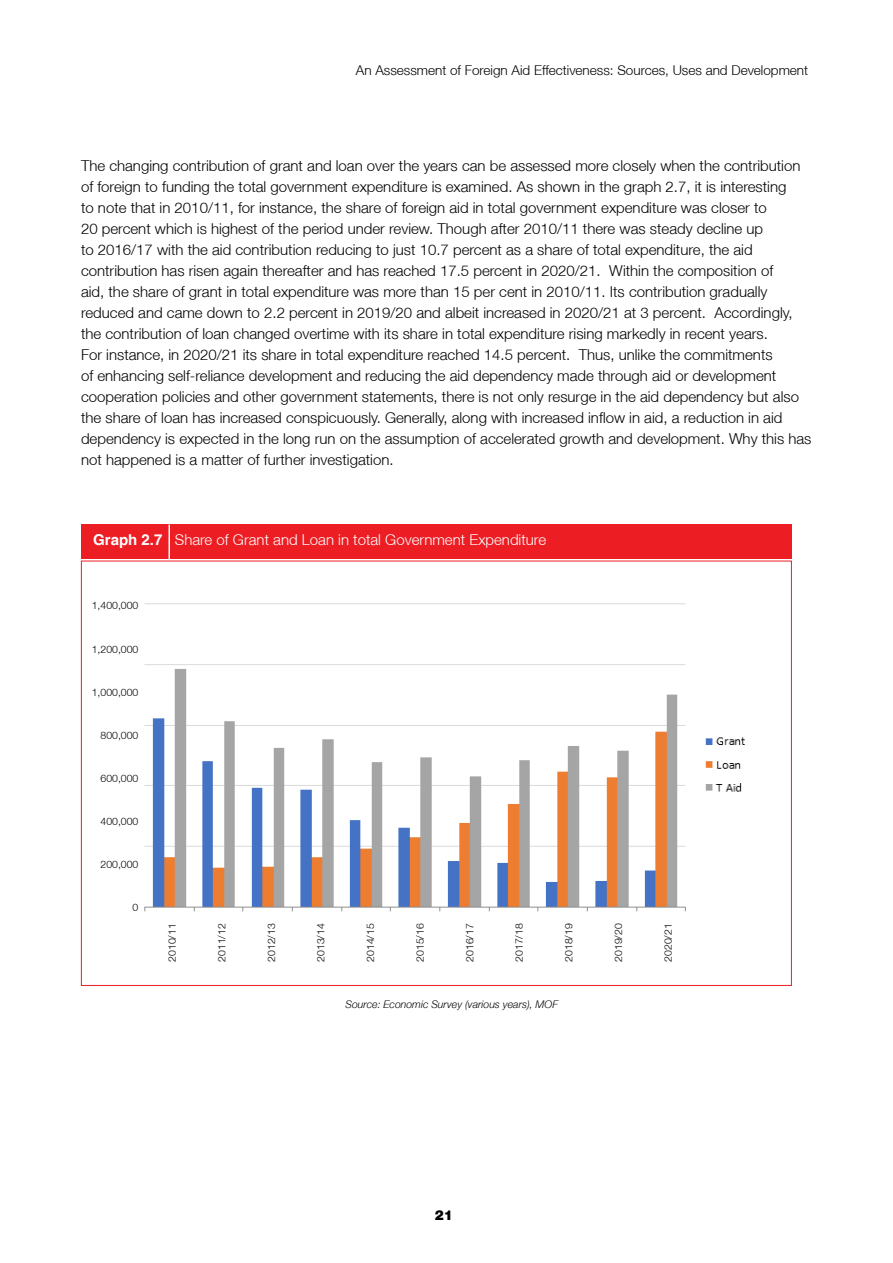
<style>
.page{position:relative;width:893px;height:1263px;background:#fff}
.page>*{position:absolute;margin:0;border:0;box-sizing:border-box;transform-origin:0 0}
.t1{font:300 15px/21px "Helvetica Neue LT";color:#000}
.t2{font:300 15px "Helvetica Neue LT";color:#fff}
.t3{font:300 13.5px "Helvetica Neue LT";color:#000}
.t4{font:900 13.5px "Helvetica Neue LT";color:#000}
.t5{font:300 10.5px "Helvetica Neue LT";color:#000}
.t6{font:italic 300 10.5px "Helvetica Neue LT";color:#000}
.s1{font-family:"Helvetica";font-weight:700}
</style>
<div class="page">
<div style="left:81px;top:525px;width:711px;height:34px;background:#ed1d24"></div>
<hr style="left:168px;top:525px;width:2px;height:34px;background:#fff">
<img style="left:144px;top:603px;width:601px;height:309px">
<p class="t3" style="left:356px;top:62px;width:454px">An Assessment of Foreign Aid Effectiveness: Sources, Uses and Development</p>
<p class="t1" style="left:81px;top:155px;width:732px">The changing contribution of grant and loan over the years can be assessed more closely when the contribution of foreign to funding the total government expenditure is examined. As shown in the graph 2.7, it is interesting<br>to note that in 2010/11, for instance, the share of foreign aid in total government expenditure was closer to<br>20 percent which is highest of the period under review. Though after 2010/11 there was steady decline up<br>to 2016/17 with the aid contribution reducing to just 10.7 percent as a share of total expenditure, the aid contribution has risen again thereafter and has reached 17.5 percent in 2020/21. Within the composition of<br>aid, the share of grant in total expenditure was more than 15 per cent in 2010/11. Its contribution gradually reduced and came down to 2.2 percent in 2019/20 and albeit increased in 2020/21 at 3 percent. Accordingly, the contribution of loan changed overtime with its share in total expenditure rising markedly in recent years.<br>For instance, in 2020/21 its share in total expenditure reached 14.5 percent. Thus, unlike the commitments<br>of enhancing self-reliance development and reducing the aid dependency made through aid or development cooperation policies and other government statements, there is not only resurge in the aid dependency but also the share of loan has increased conspicuously. Generally, along with increased inflow in aid, a reduction in aid dependency is expected in the long run on the assumption of accelerated growth and development. Why this has not happened is a matter of further investigation.</p>
<p class="t2" style="left:93px;top:530px;width:454px"><span class="s1">Graph 2.7</span> Share of Grant and Loan in total Government Expenditure</p>
<p class="t5" style="left:92px;top:599px;width:48px">1,400,000</p>
<p class="t5" style="left:92px;top:642px;width:48px">1,200,000</p>
<p class="t5" style="left:92px;top:685px;width:48px">1,000,000</p>
<p class="t5" style="left:101px;top:729px;width:39px">800,000</p>
<p class="t5" style="left:101px;top:772px;width:39px">600,000</p>
<p class="t5" style="left:101px;top:815px;width:39px">400,000</p>
<p class="t5" style="left:101px;top:858px;width:39px">200,000</p>
<p class="t5" style="left:133px;top:901px;width:7px">0</p>
<p class="t5" style="left:166px;top:962px;width:40px;rotate:-90deg">2010/11</p>
<p class="t5" style="left:215px;top:962px;width:40px;rotate:-90deg">2011/12</p>
<p class="t5" style="left:265px;top:962px;width:40px;rotate:-90deg">2012/13</p>
<p class="t5" style="left:314px;top:962px;width:40px;rotate:-90deg">2013/14</p>
<p class="t5" style="left:364px;top:962px;width:40px;rotate:-90deg">2014/15</p>
<p class="t5" style="left:414px;top:962px;width:40px;rotate:-90deg">2015/16</p>
<p class="t5" style="left:463px;top:962px;width:40px;rotate:-90deg">2016/17</p>
<p class="t5" style="left:513px;top:962px;width:40px;rotate:-90deg">2017/18</p>
<p class="t5" style="left:562px;top:962px;width:40px;rotate:-90deg">2018/19</p>
<p class="t5" style="left:612px;top:962px;width:40px;rotate:-90deg">2019/20</p>
<p class="t5" style="left:661px;top:962px;width:40px;rotate:-90deg">2020/21</p>
<p class="t6" style="left:345px;top:998px;width:214px">Source: Economic Survey (various years), MOF</p>
<p class="t4" style="left:435px;top:1207px;width:20px">21</p>
</div>
